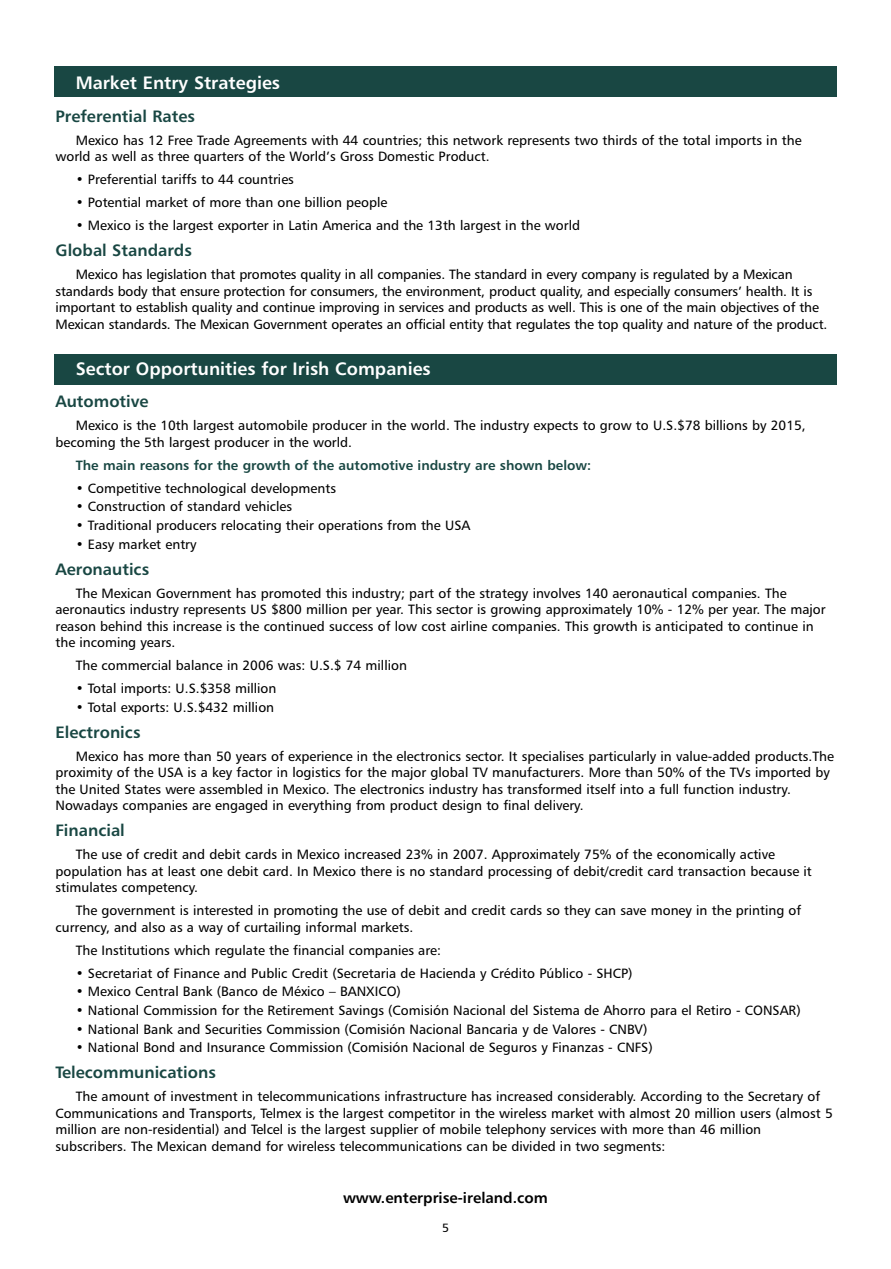
<style>
.page{position:relative;width:891px;height:1269px;background:#fff}
.page>*{position:absolute;margin:0;border:0;box-sizing:border-box;transform-origin:0 0}
.t1{font:18px "Humanist 777 BT Bold B";color:#fff}
.t2{font:16.5px "Humanist 777 BT Bold B";color:#194743}
.t3{font:15px "Humanist 777 BT Bold B";color:#000}
.t4{font:13.5px/16.5px "Humanist 777 BT Roman B";color:#000}
.t5{font:13.5px "Humanist 777 BT Bold B";color:#194743}
.t6{font:12px "Humanist 777 BT Roman B";color:#000}
</style>
<div class="page">
<div style="left:54px;top:67px;width:783px;height:30px;background:#194743"></div>
<div style="left:54px;top:354px;width:783px;height:31px;background:#194743"></div>
<h1 class="t1" style="left:76px;top:73px;width:206px">Market Entry Strategies</h1>
<p class="t2" style="left:56px;top:107px;width:141px">Preferential Rates</p>
<p class="t4" style="left:56px;top:132px;width:748px;text-indent:20px">Mexico has 12 Free Trade Agreements with 44 countries; this network represents two thirds of the total imports in the world as well as three quarters of the World’s Gross Domestic Product.</p>
<p class="t4" style="left:76px;top:171px;width:220px">• Preferential tariffs to 44 countries</p>
<p class="t4" style="left:76px;top:194px;width:313px">• Potential market of more than one billion people</p>
<p class="t4" style="left:76px;top:217px;width:506px">• Mexico is the largest exporter in Latin America and the 13th largest in the world</p>
<p class="t2" style="left:56px;top:241px;width:138px">Global Standards</p>
<p class="t4" style="left:55px;top:266px;width:773px;text-indent:20px">Mexico has legislation that promotes quality in all companies. The standard in every company is regulated by a Mexican standards body that ensure protection for consumers, the environment, product quality, and especially consumers’ health. It is important to establish quality and continue improving in services and products as well. This is one of the main objectives of the Mexican standards. The Mexican Government operates an official entity that regulates the top quality and nature of the product.</p>
<h1 class="t1" style="left:76px;top:358px;width:357px">Sector Opportunities for Irish Companies</h1>
<p class="t2" style="left:56px;top:392px;width:95px">Automotive</p>
<p class="t4" style="left:56px;top:417px;width:752px;text-indent:20px">Mexico is the 10th largest automobile producer in the world. The industry expects to grow to U.S.$78 billions by 2015, becoming the 5th largest producer in the world.</p>
<p class="t5" style="left:76px;top:457px;width:517px">The main reasons for the growth of the automotive industry are shown below:</p>
<p class="t4" style="left:76px;top:480px;width:262px">• Competitive technological developments</p>
<p class="t4" style="left:76px;top:498px;width:218px">• Construction of standard vehicles</p>
<p class="t4" style="left:76px;top:517px;width:396px">• Traditional producers relocating their operations from the USA</p>
<p class="t4" style="left:76px;top:536px;width:122px">• Easy market entry</p>
<p class="t2" style="left:56px;top:559px;width:95px">Aeronautics</p>
<p class="t4" style="left:56px;top:585px;width:772px;text-indent:20px">The Mexican Government has promoted this industry; part of the strategy involves 140 aeronautical companies. The aeronautics industry represents US $800 million per year. This sector is growing approximately 10% - 12% per year. The major reason behind this increase is the continued success of low cost airline companies. This growth is anticipated to continue in the incoming years.</p>
<p class="t4" style="left:76px;top:657px;width:333px">The commercial balance in 2006 was: U.S.$ 74 million</p>
<p class="t4" style="left:76px;top:680px;width:202px">• Total imports: U.S.$358 million</p>
<p class="t4" style="left:76px;top:699px;width:200px">• Total exports: U.S.$432 million</p>
<p class="t2" style="left:56px;top:722px;width:87px">Electronics</p>
<p class="t4" style="left:55px;top:748px;width:780px;text-indent:20px">Mexico has more than 50 years of experience in the electronics sector. It specialises particularly in value-added products.The proximity of the USA is a key factor in logistics for the major global TV manufacturers. More than 50% of the TVs imported by the United States were assembled in Mexico. The electronics industry has transformed itself into a full function industry.<br>Nowadays companies are engaged in everything from product design to final delivery.</p>
<p class="t2" style="left:56px;top:821px;width:71px">Financial</p>
<p class="t4" style="left:56px;top:846px;width:758px;text-indent:20px">The use of credit and debit cards in Mexico increased 23% in 2007. Approximately 75% of the economically active population has at least one debit card. In Mexico there is no standard processing of debit/credit card transaction because it stimulates competency.</p>
<p class="t4" style="left:56px;top:902px;width:747px;text-indent:20px">The government is interested in promoting the use of debit and credit cards so they can save money in the printing of currency, and also as a way of curtailing informal markets.</p>
<p class="t4" style="left:76px;top:942px;width:367px">The Institutions which regulate the financial companies are:</p>
<p class="t4" style="left:76px;top:965px;width:558px">• Secretariat of Finance and Public Credit (Secretaria de Hacienda y Crédito Público - SHCP)</p>
<p class="t4" style="left:76px;top:983px;width:327px">• Mexico Central Bank (Banco de México – BANXICO)</p>
<p class="t4" style="left:76px;top:1002px;width:727px">• National Commission for the Retirement Savings (Comisión Nacional del Sistema de Ahorro para el Retiro - CONSAR)</p>
<p class="t4" style="left:76px;top:1021px;width:573px">• National Bank and Securities Commission (Comisión Nacional Bancaria y de Valores - CNBV)</p>
<p class="t4" style="left:76px;top:1039px;width:579px">• National Bond and Insurance Commission (Comisión Nacional de Seguros y Finanzas - CNFS)</p>
<p class="t2" style="left:56px;top:1063px;width:162px">Telecommunications</p>
<p class="t4" style="left:56px;top:1088px;width:779px;text-indent:20px">The amount of investment in telecommunications infrastructure has increased considerably. According to the Secretary of Communications and Transports, Telmex is the largest competitor in the wireless market with almost 20 million users (almost 5 million are non-residential) and Telcel is the largest supplier of mobile telephony services with more than 46 million subscribers. The Mexican demand for wireless telecommunications can be divided in two segments:</p>
<p class="t3" style="left:343px;top:1189px;width:206px">www.enterprise-ireland.com</p>
<p class="t6" style="left:442px;top:1221px;width:8px">5</p>
</div>
